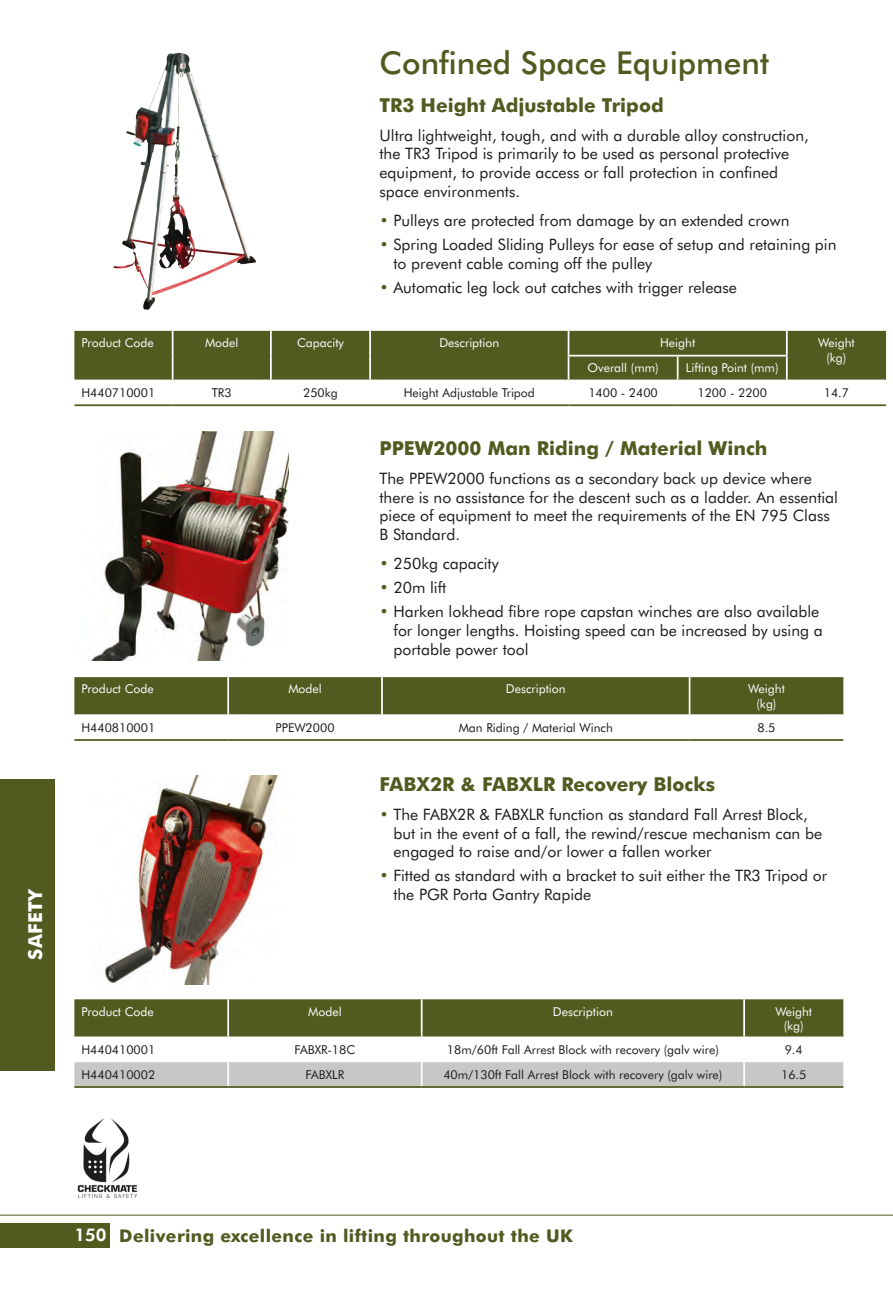
<style>
.page{position:relative;width:893px;height:1290px;background:#fff}
.page>*{position:absolute;margin:0;border:0;box-sizing:border-box;transform-origin:0 0}
.Section_Heading__3_T{font:500 31.5px "Futura BT";color:#525a20}
.Section_Sub_Heading{font:700 19.25px "Futura BT";color:#525a20}
.t1{font:700 19.25px "Futura BT";letter-spacing:.02em;color:#fff}
.t2{font:700 17.5px "Futura BT";letter-spacing:.02em;color:#525a20}
.t3{font:800 17.5px "Futura BT";color:#fff}
.Section_Text__0___2{font:15.75px/18.9px "Futura BT";color:#1d1d1b}
.Table_7pt_Left{font:12.25px "Futura BT";color:#1d1d1b}
.t4{font:12.25px "Futura BT";color:#fff}
.s1{color:#525a20}
</style>
<div class="page">
<div style="left:0;top:1223px;width:109px;height:24px;background:#525a20"></div>
<hr style="left:0;top:1214px;width:893px;height:1px;background:#525a20">
<div style="left:0;top:779px;width:55px;height:291px;background:#525a20"></div>
<div style="left:74px;top:331px;width:812px;height:50px;background:#525a20"></div>
<hr style="left:787px;top:380px;width:99px;height:1px;background:#fff">
<hr style="left:74px;top:404px;width:99px;height:2px;background:#525a20">
<hr style="left:173px;top:404px;width:98px;height:2px;background:#525a20">
<hr style="left:271px;top:404px;width:99px;height:2px;background:#525a20">
<hr style="left:370px;top:404px;width:198px;height:2px;background:#525a20">
<hr style="left:568px;top:404px;width:110px;height:2px;background:#525a20">
<hr style="left:678px;top:404px;width:109px;height:2px;background:#525a20">
<hr style="left:787px;top:404px;width:99px;height:2px;background:#525a20">
<div style="left:74px;top:999px;width:769px;height:37px;background:#525a20"></div>
<div style="left:74px;top:1062px;width:769px;height:24px;background:#c7c7c6"></div>
<hr style="left:227px;top:999px;width:2px;height:37px;background:#fff">
<hr style="left:421px;top:999px;width:2px;height:37px;background:#fff">
<hr style="left:743px;top:999px;width:2px;height:37px;background:#fff">
<hr style="left:227px;top:1062px;width:2px;height:24px;background:#fff">
<hr style="left:421px;top:1062px;width:2px;height:24px;background:#fff">
<hr style="left:743px;top:1062px;width:2px;height:24px;background:#fff">
<hr style="left:74px;top:1086px;width:154px;height:2px;background:#525a20">
<hr style="left:228px;top:1086px;width:194px;height:2px;background:#525a20">
<hr style="left:422px;top:1086px;width:322px;height:2px;background:#525a20">
<hr style="left:744px;top:1086px;width:99px;height:2px;background:#525a20">
<svg style="left:74px;top:677px;width:769px;height:39px;background:#5b622b"></svg>
<hr style="left:74px;top:739px;width:154px;height:2px;background:#525a20">
<hr style="left:228px;top:739px;width:154px;height:2px;background:#525a20">
<hr style="left:382px;top:739px;width:308px;height:2px;background:#525a20">
<hr style="left:690px;top:739px;width:153px;height:2px;background:#525a20">
<img style="left:113px;top:52px;width:143px;height:258px">
<img style="left:88px;top:432px;width:200px;height:229px">
<img style="left:104px;top:775px;width:174px;height:210px">
<img style="left:77px;top:1118px;width:61px;height:79px">
<p class="t1" style="left:24px;top:960px;width:74px;rotate:-90deg">SAFETY</p>
<p class="Section_Heading__3_T" style="left:379px;top:43px;width:391px">Confined Space Equipment</p>
<p class="Section_Sub_Heading" style="left:379px;top:93px;width:286px">TR3 Height Adjustable Tripod</p>
<p class="Section_Text__0___2" style="left:379px;top:125px;width:431px">Ultra lightweight, tough, and with a durable alloy construction, the TR3 Tripod is primarily to be used as personal protective equipment, to provide access or fall protection in confined space environments.</p>
<p class="Section_Text__0___2" style="left:379px;top:211px;width:411px"><span class="s1">•</span> Pulleys are protected from damage by an extended crown</p>
<p class="Section_Text__0___2" style="left:393px;top:235px;width:445px;text-indent:-14px"><span class="s1">•</span> Spring Loaded Sliding Pulleys for ease of setup and retaining pin to prevent cable coming off the pulley</p>
<p class="Section_Text__0___2" style="left:379px;top:277px;width:359px"><span class="s1">•</span> Automatic leg lock out catches with trigger release</p>
<p class="t4" style="left:81px;top:335px;width:74px">Product Code</p>
<p class="t4" style="left:205px;top:335px;width:35px">Model</p>
<p class="t4" style="left:297px;top:335px;width:48px">Capacity</p>
<p class="t4" style="left:439px;top:335px;width:61px">Description</p>
<p class="t4" style="left:660px;top:335px;width:37px">Height</p>
<p class="t4" style="left:818px;top:335px;width:38px">Weight</p>
<p class="t4" style="left:826px;top:350px;width:22px">(kg)</p>
<p class="t4" style="left:588px;top:360px;width:73px">Overall (mm)</p>
<p class="t4" style="left:686px;top:360px;width:94px">Lifting Point (mm)</p>
<p class="Table_7pt_Left" style="left:81px;top:385px;width:75px">H440710001</p>
<p class="Table_7pt_Left" style="left:212px;top:385px;width:21px">TR3</p>
<p class="Table_7pt_Left" style="left:303px;top:385px;width:36px">250kg</p>
<p class="Table_7pt_Left" style="left:404px;top:385px;width:133px">Height Adjustable Tripod</p>
<p class="Table_7pt_Left" style="left:588px;top:385px;width:71px">1400 - 2400</p>
<p class="Table_7pt_Left" style="left:697px;top:385px;width:71px">1200 - 2200</p>
<p class="Table_7pt_Left" style="left:824px;top:385px;width:27px">14.7</p>
<p class="Section_Sub_Heading" style="left:379px;top:436px;width:389px">PPEW2000 Man Riding / Material Winch</p>
<p class="Section_Text__0___2" style="left:379px;top:468px;width:460px">The PPEW2000 functions as a secondary back up device where there is no assistance for the descent such as a ladder. An essential piece of equipment to meet the requirements of the EN 795 Class B Standard.</p>
<p class="Section_Text__0___2" style="left:379px;top:554px;width:121px"><span class="s1">•</span> 250kg capacity</p>
<p class="Section_Text__0___2" style="left:379px;top:578px;width:68px"><span class="s1">•</span> 20m lift</p>
<p class="Section_Text__0___2" style="left:393px;top:602px;width:431px;text-indent:-14px"><span class="s1">•</span> Harken lokhead fibre rope capstan winches are also available for longer lengths. Hoisting speed can be increased by using a portable power tool</p>
<p class="t4" style="left:81px;top:682px;width:74px">Product Code</p>
<p class="t4" style="left:288px;top:682px;width:35px">Model</p>
<p class="t4" style="left:506px;top:682px;width:61px">Description</p>
<p class="t4" style="left:748px;top:682px;width:38px">Weight</p>
<p class="t4" style="left:756px;top:696px;width:22px">(kg)</p>
<p class="Table_7pt_Left" style="left:81px;top:720px;width:75px">H440810001</p>
<p class="Table_7pt_Left" style="left:276px;top:720px;width:60px">PPEW2000</p>
<p class="Table_7pt_Left" style="left:459px;top:720px;width:156px">Man Riding / Material Winch</p>
<p class="Table_7pt_Left" style="left:757px;top:720px;width:20px">8.5</p>
<p class="Section_Sub_Heading" style="left:379px;top:772px;width:337px">FABX2R &amp; FABXLR Recovery Blocks</p>
<p class="Section_Text__0___2" style="left:393px;top:804px;width:430px;text-indent:-14px"><span class="s1">•</span> The FABX2R &amp; FABXLR function as standard Fall Arrest Block, but in the event of a fall, the rewind/rescue mechanism can be engaged to raise and/or lower a fallen worker</p>
<p class="Section_Text__0___2" style="left:393px;top:866px;width:435px;text-indent:-14px"><span class="s1">•</span> Fitted as standard with a bracket to suit either the TR3 Tripod or the PGR Porta Gantry Rapide</p>
<p class="t4" style="left:81px;top:1004px;width:74px">Product Code</p>
<p class="t4" style="left:308px;top:1004px;width:35px">Model</p>
<p class="t4" style="left:553px;top:1004px;width:61px">Description</p>
<p class="t4" style="left:775px;top:1004px;width:38px">Weight</p>
<p class="t4" style="left:784px;top:1018px;width:22px">(kg)</p>
<p class="Table_7pt_Left" style="left:81px;top:1042px;width:75px">H440410001</p>
<p class="Table_7pt_Left" style="left:295px;top:1042px;width:62px">FABXR-18C</p>
<p class="Table_7pt_Left" style="left:447px;top:1042px;width:273px">18m/60ft Fall Arrest Block with recovery (galv wire)</p>
<p class="Table_7pt_Left" style="left:785px;top:1042px;width:20px">9.4</p>
<p class="Table_7pt_Left" style="left:81px;top:1067px;width:75px">H440410002</p>
<p class="Table_7pt_Left" style="left:306px;top:1067px;width:40px">FABXLR</p>
<p class="Table_7pt_Left" style="left:443px;top:1067px;width:281px">40m/130ft Fall Arrest Block with recovery (galv wire)</p>
<p class="Table_7pt_Left" style="left:781px;top:1067px;width:27px">16.5</p>
<p class="t3" style="left:74px;top:1224px;width:34px">150</p>
<p class="t2" style="left:119px;top:1225px;width:455px">Delivering excellence in lifting throughout the UK</p>
</div>
